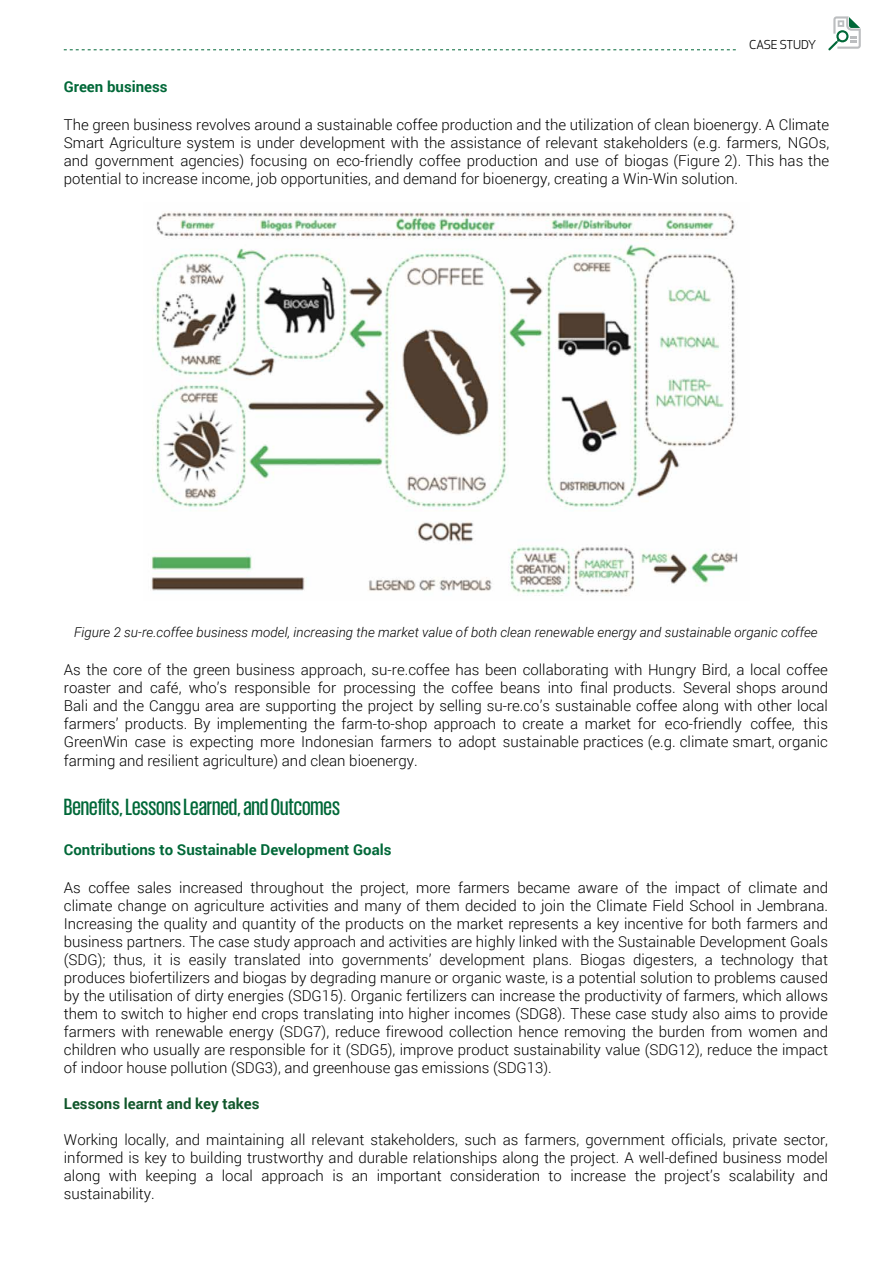
<style>
.page{position:relative;width:893px;height:1263px;background:#fff}
.page>*{position:absolute;margin:0;border:0;box-sizing:border-box;transform-origin:0 0}
.t1{font:500 24px "Giorgio Sans";color:#006838}
.t2{font:300 15px/18px "Roboto";color:#000;text-align:justify}
.t3{font:700 15px "Roboto";color:#006838}
.t4{font:700 15px "Roboto";color:#11572b}
.t5{font:italic 300 13.5px "Roboto";color:#000}
.t6{font:12px "Apex New";letter-spacing:-.01em;color:#000}
</style>
<div class="page">
<svg style="left:828px;top:16px;width:33px;height:34px"></svg>
<svg style="left:64px;top:50px;width:672px;height:1px"></svg>
<img style="left:151px;top:212px;width:587px;height:382px">
<p class="t6" style="left:749px;top:37px;width:69px">CASE STUDY</p>
<p class="t3" style="left:64px;top:76px;width:105px">Green business</p>
<p class="t2" style="left:64px;top:115px;width:767px">The green business revolves around a sustainable coffee production and the utilization of clean bioenergy. A Climate Smart Agriculture system is under development with the assistance of relevant stakeholders (e.g. farmers, NGOs, and government agencies) focusing on eco-friendly coffee production and use of biogas (Figure 2). This has the potential to increase income, job opportunities, and demand for bioenergy, creating a Win-Win solution.</p>
<p class="t5" style="left:74px;top:622px;width:745px">Figure 2 su-re.coffee business model, increasing the market value of both clean renewable energy and sustainable organic coffee</p>
<p class="t2" style="left:64px;top:660px;width:766px">As the core of the green business approach, su-re.coffee has been collaborating with Hungry Bird, a local coffee roaster and café, who’s responsible for processing the coffee beans into final products. Several shops around Bali and the Canggu area are supporting the project by selling su-re.co’s sustainable coffee along with other local farmers’ products. By implementing the farm-to-shop approach to create a market for eco-friendly coffee, this GreenWin case is expecting more Indonesian farmers to adopt sustainable practices (e.g. climate smart, organic</p>
<p class="t2" style="left:64px;top:751px;width:355px">farming and resilient agriculture) and clean bioenergy.</p>
<h1 class="t1" style="left:64px;top:795px;width:278px">Benefits, Lessons Learned, and Outcomes</h1>
<p class="t3" style="left:64px;top:838px;width:329px">Contributions to Sustainable Development Goals</p>
<p class="t2" style="left:64px;top:878px;width:766px">As coffee sales increased throughout the project, more farmers became aware of the impact of climate and climate change on agriculture activities and many of them decided to join the Climate Field School in Jembrana.<br>Increasing the quality and quantity of the products on the market represents a key incentive for both farmers and business partners. The case study approach and activities are highly linked with the Sustainable Development Goals (SDG); thus, it is easily translated into governments’ development plans. Biogas digesters, a technology that produces biofertilizers and biogas by degrading manure or organic waste, is a potential solution to problems caused by the utilisation of dirty energies (SDG15). Organic fertilizers can increase the productivity of farmers, which allows them to switch to higher end crops translating into higher incomes (SDG8). These case study also aims to provide farmers with renewable energy (SDG7), reduce firewood collection hence removing the burden from women and children who usually are responsible for it (SDG5), improve product sustainability value (SDG12), reduce the impact of indoor house pollution (SDG3), and greenhouse gas emissions (SDG13).</p>
<p class="t4" style="left:64px;top:1093px;width:197px">Lessons learnt and key takes</p>
<p class="t2" style="left:64px;top:1130px;width:766px">Working locally, and maintaining all relevant stakeholders, such as farmers, government officials, private sector, informed is key to building trustworthy and durable relationships along the project. A well-defined business model along with keeping a local approach is an important consideration to increase the project’s scalability and sustainability.</p>
</div>
